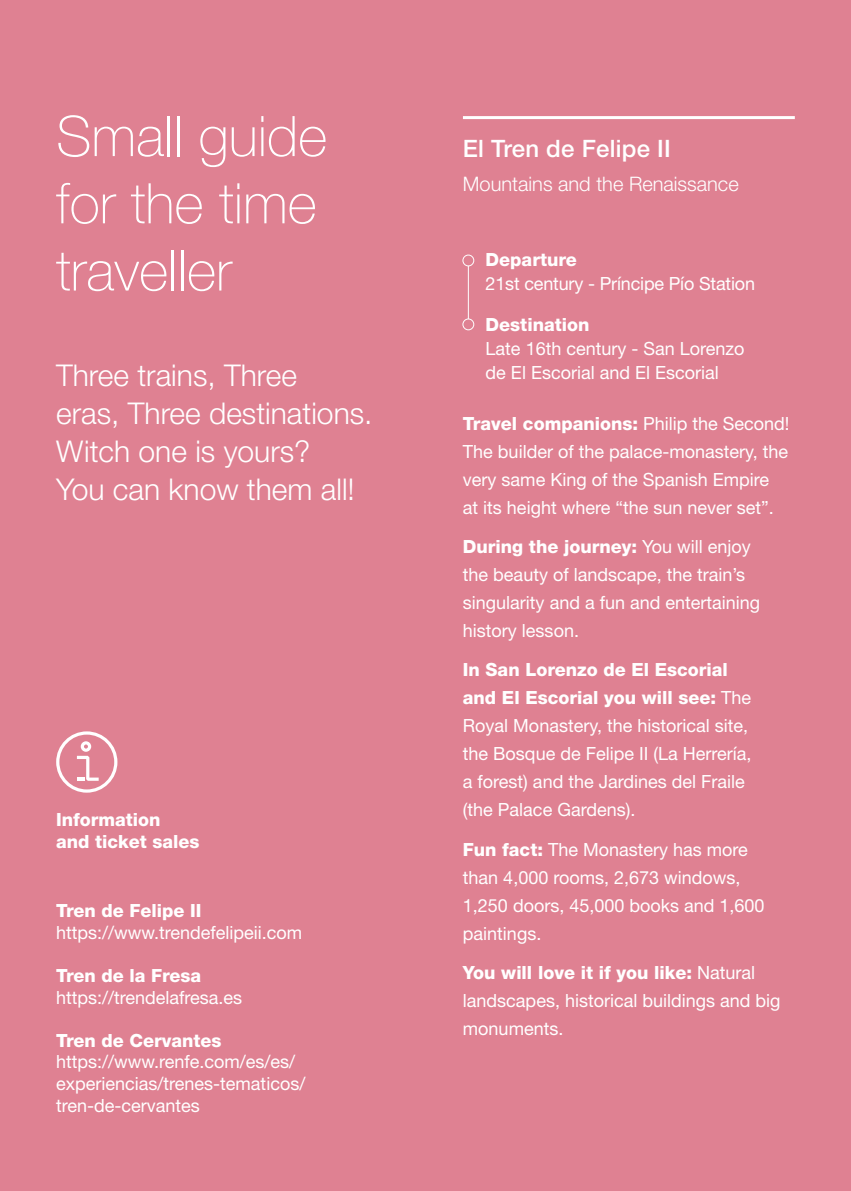
<style>
.page{position:relative;width:851px;height:1191px;background:#fff}
.page>*{position:absolute;margin:0;border:0;box-sizing:border-box;transform-origin:0 0}
.t1{font:100 56px/67.2px "Helvetica Neue LT Std";color:#fff}
.t2{font:300 30px/38px "Helvetica Neue LT Std";color:#fff}
.t3{font:500 24px "Helvetica Neue LT Std";letter-spacing:.01em;color:#fff}
.t4{font:300 20px "Helvetica Neue LT Std";color:#fff}
.t5{font:18.2px/28px "Helvetica Neue LT Std";color:#fff}
.t6{font:800 18.2px/21.6px "Helvetica Neue LT Std";color:#fff}
.s1{font-weight:800}
</style>
<div class="page">
<div style="left:0;top:0;width:850px;height:1191px;background:#df8192"></div>
<hr style="left:468px;top:259px;width:1px;height:64px;background:#fff">
<div style="left:463px;top:255px;width:10px;height:11px;background:#df8192;border-radius:50%"></div>
<div style="left:462px;top:254px;width:12px;height:12px;border:1px solid #fff;border-radius:50%"></div>
<div style="left:463px;top:319px;width:10px;height:11px;background:#df8192;border-radius:50%"></div>
<div style="left:462px;top:318px;width:12px;height:12px;border:1px solid #fff;border-radius:50%"></div>
<hr style="left:463px;top:116px;width:331px;height:3px;background:#fff">
<svg style="left:56px;top:731px;width:61px;height:61px"></svg>
<h1 class="t1" style="left:56px;top:102px;width:272px">Small guide for the time traveller</h1>
<h2 class="t2" style="left:56px;top:356px;width:318px">Three trains, Three<br>eras, Three destinations.<br>Witch one is yours?<br>You can know them all!</h2>
<p class="t6" style="left:56px;top:808px;width:145px">Information<br>and ticket sales</p>
<p class="t6" style="left:56px;top:899px;width:147px">Tren de Felipe II</p>
<p class="t5" style="left:56px;top:918px;width:247px">https://www.trendefelipeii.com</p>
<p class="t6" style="left:56px;top:964px;width:147px">Tren de la Fresa</p>
<p class="t5" style="left:56px;top:982px;width:188px">https://trendelafresa.es</p>
<p class="t6" style="left:56px;top:1029px;width:167px">Tren de Cervantes</p>
<p class="t5" style="left:56px;top:1050px;width:251px;line-height:21.6px">https://www.renfe.com/es/es/ experiencias/trenes-tematicos/ tren-de-cervantes</p>
<h3 class="t3" style="left:463px;top:134px;width:209px">El Tren de Felipe II</h3>
<p class="t4" style="left:463px;top:171px;width:277px">Mountains and the Renaissance</p>
<p class="t6" style="left:485px;top:248px;width:93px">Departure</p>
<p class="t5" style="left:485px;top:269px;width:271px">21st century - Príncipe Pío Station</p>
<p class="t6" style="left:485px;top:313px;width:105px">Destination</p>
<p class="t5" style="left:485px;top:336px;width:260px;line-height:24px">Late 16th century - San Lorenzo de El Escorial and El Escorial</p>
<p class="t5" style="left:463px;top:409px;width:328px"><span class="s1">Travel companions:</span> Philip the Second!<br>The builder of the palace-monastery, the very same King of the Spanish Empire<br>at its height where “the sun never set”.</p>
<p class="t5" style="left:463px;top:532px;width:299px"><span class="s1">During the journey:</span> You will enjoy the beauty of landscape, the train’s singularity and a fun and entertaining history lesson.</p>
<p class="t5" style="left:463px;top:655px;width:290px"><span class="s1">In San Lorenzo de El Escorial and El Escorial you will see:</span> The<br>Royal Monastery, the historical site, the Bosque de Felipe II (La Herrería, a forest) and the Jardines del Fraile (the Palace Gardens).</p>
<p class="t5" style="left:463px;top:835px;width:303px"><span class="s1">Fun fact:</span> The Monastery has more than 4,000 rooms, 2,673 windows,<br>1,250 doors, 45,000 books and 1,600 paintings.</p>
<p class="t5" style="left:463px;top:958px;width:319px"><span class="s1">You will love it if you like:</span> Natural landscapes, historical buildings and big monuments.</p>
</div>
